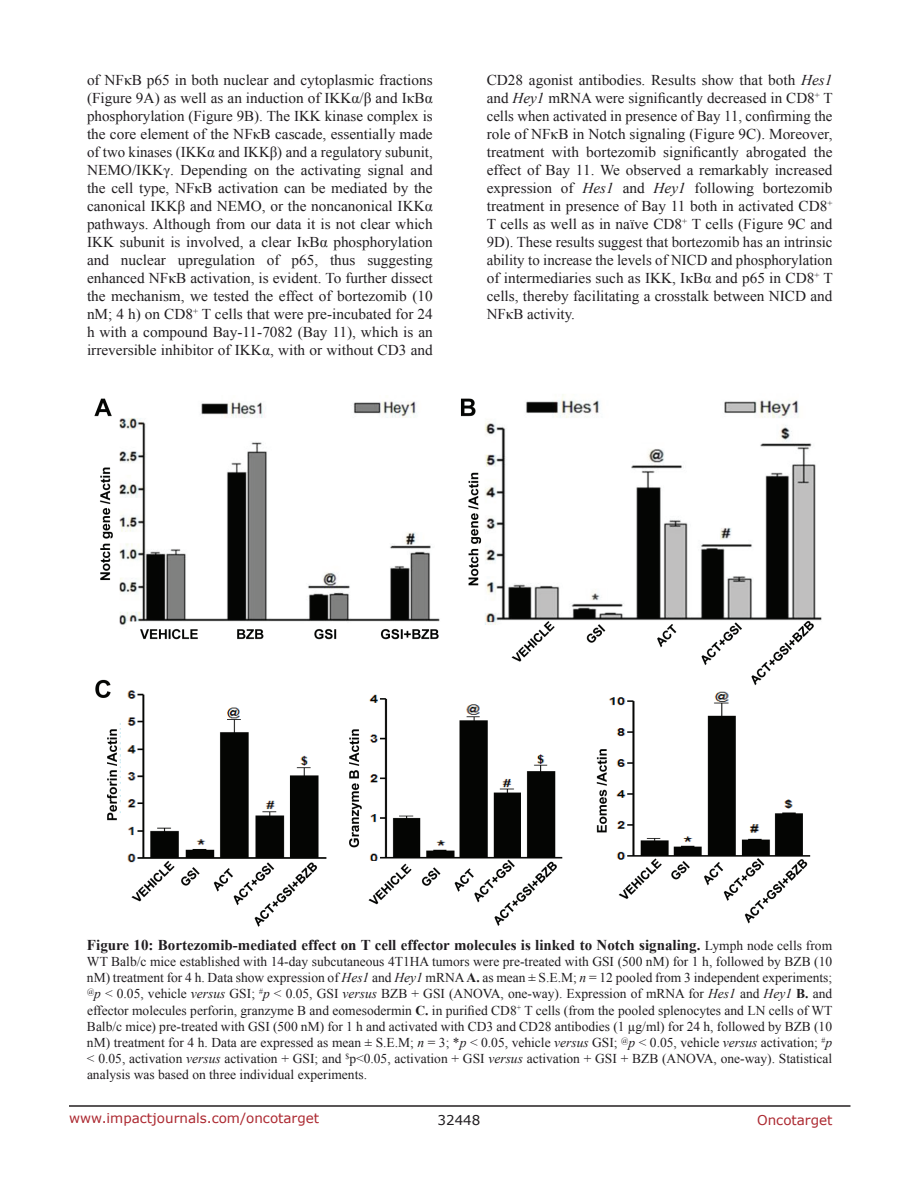
<style>
.page{position:relative;width:918px;height:1188px;background:#fff}
.page>*{position:absolute;margin:0;border:0;box-sizing:border-box;transform-origin:0 0}
.t1{font:15px/18px "Times New Roman";color:#201d20;text-align:justify}
.t2{font:700 15px "Times New Roman";color:#201d20}
.t3{font:13.5px/16.2px "Times New Roman";color:#201d20;text-align:justify}
.t4{font:13.5px "Verdana";color:#ac2830}
.t5{font:13.5px "Verdana";color:#201d20}
.s1{font-style:italic}
.s2{font-weight:400;font-size:13.5px}
.s3{font-weight:700}
</style>
<div class="page">
<hr style="left:69px;top:1105px;width:781px;height:2px;background:#231f20">
<img style="left:94px;top:394px;width:728px;height:533px">
<p class="t1" style="left:87px;top:71px;width:347px">of NFκB p65 in both nuclear and cytoplasmic fractions (Figure 9A) as well as an induction of IKKα/β and IκBα phosphorylation (Figure 9B). The IKK kinase complex is the core element of the NFκB cascade, essentially made of two kinases (IKKα and IKKβ) and a regulatory subunit, NEMO/IKKγ. Depending on the activating signal and the cell type, NFκB activation can be mediated by the canonical IKKβ and NEMO, or the noncanonical IKKα pathways. Although from our data it is not clear which IKK subunit is involved, a clear IκBα phosphorylation and nuclear upregulation of p65, thus suggesting enhanced NFκB activation, is evident. To further dissect the mechanism, we tested the effect of bortezomib (10 nM; 4 h) on CD8<sup>+</sup> T cells that were pre-incubated for 24 h with a compound Bay-11-7082 (Bay 11), which is an irreversible inhibitor of IKKα, with or without CD3 and</p>
<p class="t1" style="left:487px;top:71px;width:348px">CD28 agonist antibodies. Results show that both <span class="s1">Hes1 </span>and <span class="s1">Hey1</span> mRNA were significantly decreased in CD8<sup>+</sup> T cells when activated in presence of Bay 11, confirming the role of NFκB in Notch signaling (Figure 9C). Moreover, treatment with bortezomib significantly abrogated the effect of Bay 11. We observed a remarkably increased expression of <span class="s1">Hes1</span> and <span class="s1">Hey1</span> following bortezomib treatment in presence of Bay 11 both in activated CD8<sup>+ </sup>T cells as well as in naïve CD8<sup>+</sup> T cells (Figure 9C and 9D). These results suggest that bortezomib has an intrinsic ability to increase the levels of NICD and phosphorylation of intermediaries such as IKK, IκBα and p65 in CD8<sup>+</sup> T cells, thereby facilitating a crosstalk between NICD and NFκB activity.</p>
<p class="t2" style="left:87px;top:934px;width:747px">Figure 10: Bortezomib-mediated effect on T cell effector molecules is linked to Notch signaling. <span class="s2">Lymph node cells from</span></p>
<p class="t3" style="left:87px;top:953px;width:747px">WT Balb/c mice established with 14-day subcutaneous 4T1HA tumors were pre-treated with GSI (500 nM) for 1 h, followed by BZB (10 nM) treatment for 4 h. Data show expression of <span class="s1">Hes1</span> and <span class="s1">Hey1</span> mRNA <span class="s3">A.</span> as mean ± S.E.M; <span class="s1">n</span> = 12 pooled from 3 independent experiments; <sup>@</sup><span class="s1">p</span> &lt; 0.05, vehicle <span class="s1">versus</span> GSI; <sup>#</sup><span class="s1">p</span> &lt; 0.05, GSI <span class="s1">versus</span> BZB + GSI (ANOVA, one-way). Expression of mRNA for <span class="s1">Hes1</span> and <span class="s1">Hey1</span> <span class="s3">B.</span> and effector molecules perforin, granzyme B and eomesodermin <span class="s3">C.</span> in purified CD8<sup>+</sup> T cells (from the pooled splenocytes and LN cells of WT Balb/c mice) pre-treated with GSI (500 nM) for 1 h and activated with CD3 and CD28 antibodies (1 µg/ml) for 24 h, followed by BZB (10 nM) treatment for 4 h. Data are expressed as mean ± S.E.M; <span class="s1">n</span> = 3; *<span class="s1">p</span> &lt; 0.05, vehicle <span class="s1">versus</span> GSI; <sup>@</sup><span class="s1">p</span> &lt; 0.05, vehicle <span class="s1">versus</span> activation; <sup>#</sup><span class="s1">p </span>&lt; 0.05, activation <span class="s1">versus</span> activation + GSI; and <sup>$</sup>p&lt;0.05, activation + GSI <span class="s1">versus</span> activation + GSI + BZB (ANOVA, one-way). Statistical analysis was based on three individual experiments.</p>
<p class="t4" style="left:69px;top:1109px;width:252px">www.impactjournals.com/oncotarget</p>
<p class="t5" style="left:438px;top:1111px;width:44px">32448</p>
<p class="t4" style="left:757px;top:1111px;width:77px">Oncotarget</p>
</div>
